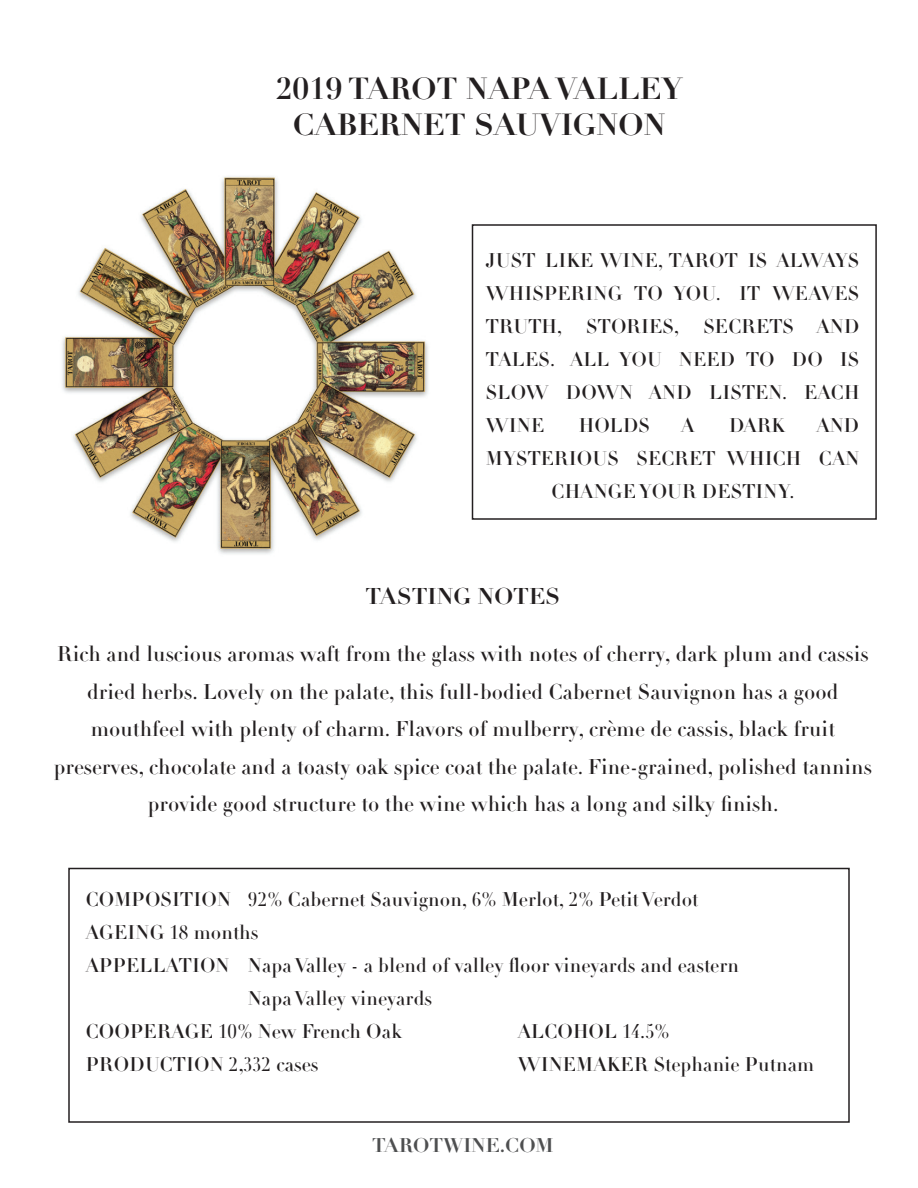
<style>
.page{position:relative;width:918px;height:1188px;background:#fff}
.page>*{position:absolute;margin:0;border:0;box-sizing:border-box;transform-origin:0 0}
.t1{font:700 30px/36px "Didot LT Pro";color:#231f20;text-align:center}
.t2{font:700 22.5px "Didot LT Pro";letter-spacing:.005em;color:#231f20}
.t3{font:21px/37.5px "Didot LT Pro Headline";letter-spacing:.005em;color:#231f20;text-align:center}
.t4{font:19.5px/33px "Didot LT Pro Headline";letter-spacing:.005em;color:#231f20;text-align:justify}
.t5{font:700 19.5px "Didot LT Pro";color:#4e4f50}
</style>
<div class="page">
<img style="left:62px;top:176px;width:366px;height:378px">
<div style="left:472px;top:224px;width:405px;height:296px;border:2px solid #231f20"></div>
<div style="left:68px;top:868px;width:782px;height:255px;border:2px solid #231f20"></div>
<h1 class="t1" style="left:276px;top:71px;width:408px">2019 TAROT NAPA VALLEY<br>CABERNET SAUVIGNON</h1>
<p class="t4" style="left:486px;top:244px;width:375px">JUST LIKE WINE, TAROT IS ALWAYS WHISPERING TO YOU. IT WEAVES TRUTH, STORIES, SECRETS AND TALES. ALL YOU NEED TO DO IS SLOW DOWN AND LISTEN. EACH WINE</p>
<p class="t4" style="left:579px;top:409px;width:73px">HOLDS</p>
<p class="t4" style="left:681px;top:409px;width:15px">A</p>
<p class="t4" style="left:729px;top:409px;width:58px">DARK</p>
<p class="t4" style="left:816px;top:409px;width:45px">AND</p>
<p class="t4" style="left:486px;top:442px;width:375px">MYSTERIOUS SECRET WHICH CAN</p>
<p class="t4" style="left:552px;top:475px;width:244px">CHANGE YOUR DESTINY.</p>
<p class="t2" style="left:366px;top:582px;width:196px">TASTING NOTES</p>
<p class="t3" style="left:54px;top:636px;width:820px">Rich and luscious aromas waft from the glass with notes of cherry, dark plum and cassis dried herbs. Lovely on the palate, this full-bodied Cabernet Sauvignon has a good mouthfeel with plenty of charm. Flavors of mulberry, crème de cassis, black fruit preserves, chocolate and a toasty oak spice coat the palate. Fine-grained, polished tannins provide good structure to the wine which has a long and silky finish.</p>
<p class="t4" style="left:86px;top:883px;width:614px">COMPOSITION 92% Cabernet Sauvignon, 6% Merlot, 2% Petit Verdot</p>
<p class="t4" style="left:86px;top:916px;width:174px">AGEING 18 months</p>
<p class="t4" style="left:86px;top:949px;width:655px">APPELLATION Napa Valley - a blend of valley floor vineyards and eastern</p>
<p class="t4" style="left:248px;top:982px;width:186px">Napa Valley vineyards</p>
<p class="t4" style="left:86px;top:1015px;width:318px">COOPERAGE 10% New French Oak</p>
<p class="t4" style="left:518px;top:1015px;width:153px">ALCOHOL 14.5%</p>
<p class="t4" style="left:86px;top:1048px;width:234px">PRODUCTION 2,332 cases</p>
<p class="t4" style="left:518px;top:1048px;width:298px">WINEMAKER Stephanie Putnam</p>
<p class="t5" style="left:372px;top:1134px;width:183px">TAROTWINE.COM</p>
</div>
